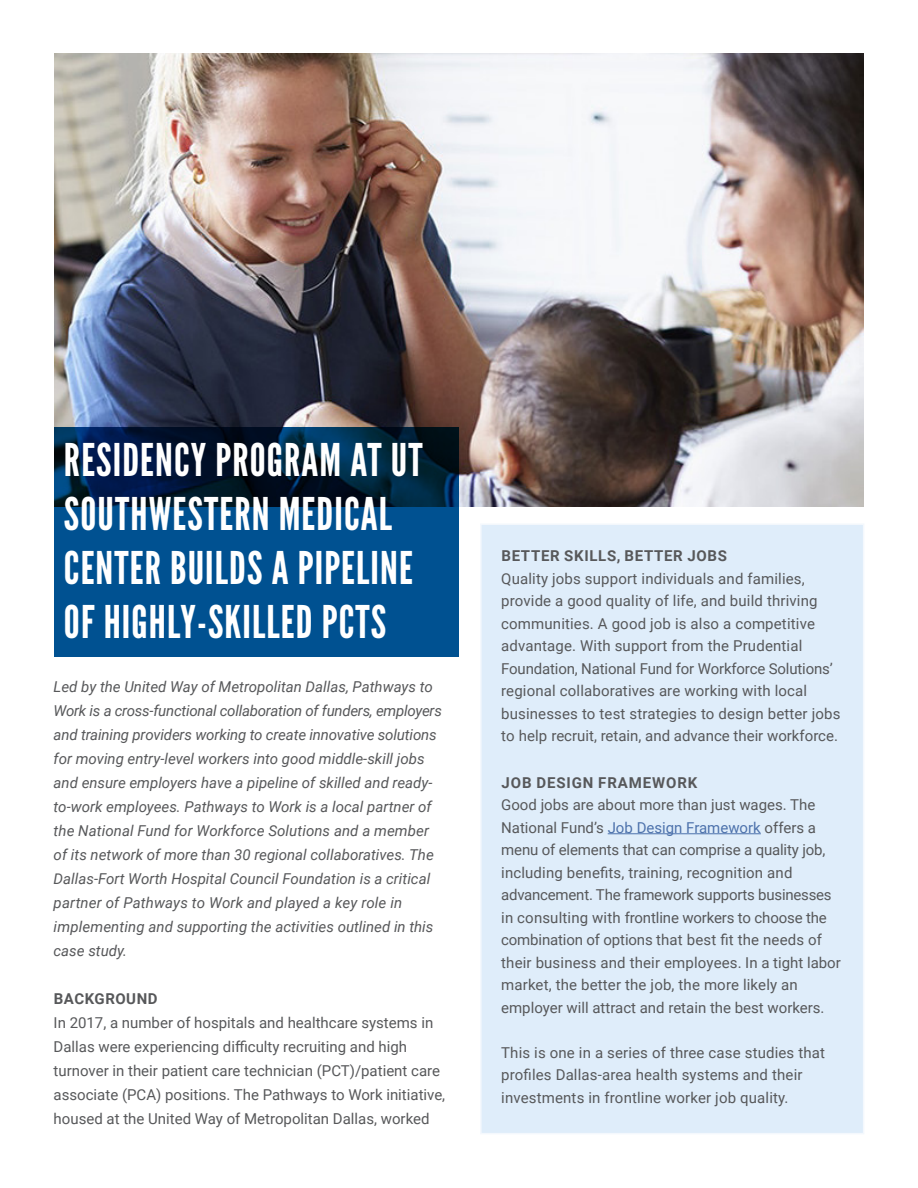
<style>
.page{position:relative;width:918px;height:1188px;background:#fff}
.page>*{position:absolute;margin:0;border:0;box-sizing:border-box;transform-origin:0 0}
.t1{font:45px/54px "League Gothic";letter-spacing:.025em;color:#fff}
.t2{font:15px/22.5px "Roboto";color:#57585a}
.t3{font:italic 15px/24px "Roboto";color:#57585a}
.t4{font:700 15px "Roboto";letter-spacing:.045em;color:#57585a}
.s1{color:#4d72ac}
</style>
<div class="page">
<div style="left:480px;top:523px;width:384px;height:611px;background:#dfedfa;border:2px solid #f4f8fd"></div>
<hr style="left:608px;top:833px;width:153px;height:1px;background:#4d72ac">
<img style="left:54px;top:54px;width:810px;height:452px">
<svg style="left:54px;top:427px;width:405px;height:230px;background:#003e71"></svg>
<p class="t1" style="left:64px;top:433px;width:360px">RESIDENCY PROGRAM AT UT<br>SOUTHWESTERN MEDICAL<br>CENTER BUILDS A PIPELINE<br>OF HIGHLY-SKILLED PCTS</p>
<p class="t3" style="left:54px;top:674px;width:390px">Led by the United Way of Metropolitan Dallas, Pathways to Work is a cross-functional collaboration of funders, employers and training providers working to create innovative solutions for moving entry-level workers into good middle-skill jobs and ensure employers have a pipeline of skilled and ready&shy;to-work employees. Pathways to Work is a local partner of the National Fund for Workforce Solutions and a member of its network of more than 30 regional collaboratives. The Dallas-Fort Worth Hospital Council Foundation is a critical partner of Pathways to Work and played a key role in implementing and supporting the activities outlined in this case study.</p>
<p class="t4" style="left:54px;top:988px;width:105px">BACKGROUND</p>
<p class="t2" style="left:54px;top:1010px;width:393px;line-height:24px">In 2017, a number of hospitals and healthcare systems in Dallas were experiencing difficulty recruiting and high turnover in their patient care technician (PCT)/patient care associate (PCA) positions. The Pathways to Work initiative, housed at the United Way of Metropolitan Dallas, worked</p>
<p class="t4" style="left:501px;top:545px;width:227px">BETTER SKILLS, BETTER JOBS</p>
<p class="t2" style="left:501px;top:567px;width:341px">Quality jobs support individuals and families, provide a good quality of life, and build thriving communities. A good job is also a competitive advantage. With support from the Prudential Foundation, National Fund for Workforce Solutions’ regional collaboratives are working with local businesses to test strategies to design better jobs to help recruit, retain, and advance their workforce.</p>
<p class="t4" style="left:501px;top:772px;width:198px">JOB DESIGN FRAMEWORK</p>
<p class="t2" style="left:501px;top:793px;width:341px">Good jobs are about more than just wages. The National Fund’s <span class="s1">Job Design Framework</span> offers a menu of elements that can comprise a quality job, including benefits, training, recognition and advancement. The framework supports businesses in consulting with frontline workers to choose the combination of options that best fit the needs of their business and their employees. In a tight labor market, the better the job, the more likely an employer will attract and retain the best workers.</p>
<p class="t2" style="left:501px;top:1041px;width:325px">This is one in a series of three case studies that profiles Dallas-area health systems and their</p>
<p class="t2" style="left:501px;top:1086px;width:289px">investments in frontline worker job quality.</p>
</div>
